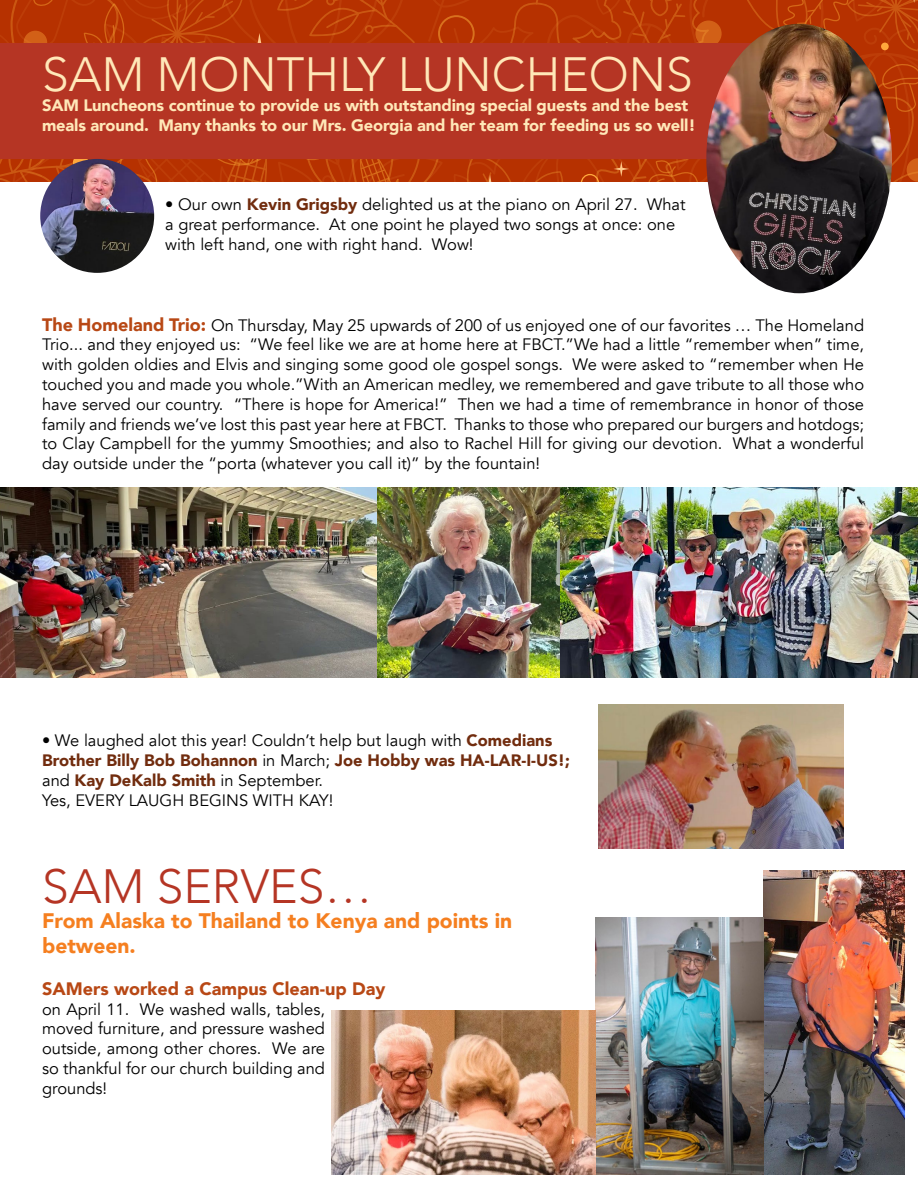
<style>
.page{position:relative;width:918px;height:1188px;background:#fff}
.page>*{position:absolute;margin:0;border:0;box-sizing:border-box;transform-origin:0 0}
.t1{font:300 48px "Avenir";color:#ffe8b8}
.t2{font:300 48px "Avenir";color:#b53524}
.t3{font:900 21px/25.2px "Avenir";color:#f57f20}
.t4{font:900 18px "Avenir";color:#b84815}
.t5{font:16.5px/19.8px "Avenir";color:#000}
.t6{font:900 16.5px/19.8px "Avenir";letter-spacing:-.01em;color:#ffe8b8}
.s1{font-weight:900;color:#712c0e}
.s2{font-weight:900;font-size:18px;color:#b84815}
</style>
<div class="page">
<svg style="left:0;top:0;width:918px;height:181px;background:#b93703"></svg>
<div style="left:0;top:43px;width:823px;height:116px;background:#b53524"></div>
<img style="left:706px;top:24px;width:186px;height:269px">
<img style="left:40px;top:159px;width:114px;height:114px;border-radius:57px">
<img style="left:0;top:488px;width:918px;height:190px">
<img style="left:599px;top:704px;width:244px;height:144px">
<img style="left:763px;top:870px;width:141px;height:304px">
<img style="left:595px;top:917px;width:168px;height:257px">
<img style="left:332px;top:1011px;width:263px;height:163px">
<h1 class="t1" style="left:42px;top:46px;width:652px">SAM MONTHLY LUNCHEONS</h1>
<p class="t6" style="left:42px;top:95px;width:655px">SAM Luncheons continue to provide us with outstanding special guests and the best meals around. Many thanks to our Mrs. Georgia and her team for feeding us so well!</p>
<p class="t5" style="left:165px;top:195px;width:522px">• Our own <span class="s1">Kevin Grigsby</span> delighted us at the piano on April 27. What a great performance. At one point he played two songs at once: one with left hand, one with right hand. Wow!</p>
<p class="t5" style="left:42px;top:315px;width:824px;text-align:justify"><span class="s2">The Homeland Trio:</span> On Thursday, May 25 upwards of 200 of us enjoyed one of our favorites … The Homeland Trio... and they enjoyed us: “We feel like we are at home here at FBCT.”We had a little “remember when” time, with golden oldies and Elvis and singing some good ole gospel songs. We were asked to “remember when He touched you and made you whole.”With an American medley, we remembered and gave tribute to all those who have served our country. “There is hope for America!” Then we had a time of remembrance in honor of those family and friends we’ve lost this past year here at FBCT. Thanks to those who prepared our burgers and hotdogs; to Clay Campbell for the yummy Smoothies; and also to Rachel Hill for giving our devotion. What a wonderful day outside under the “porta (whatever you call it)” by the fountain!</p>
<p class="t5" style="left:42px;top:731px;width:529px">• We laughed alot this year! Couldn’t help but laugh with <span class="s1">Comedians Brother Billy Bob Bohannon</span> in March; <span class="s1">Joe Hobby was HA-LAR-I-US!; </span>and <span class="s1">Kay DeKalb Smith</span> in September.<br>Yes, EVERY LAUGH BEGINS WITH KAY!</p>
<h1 class="t2" style="left:42px;top:858px;width:332px">SAM SERVES…</h1>
<p class="t3" style="left:42px;top:908px;width:472px">From Alaska to Thailand to Kenya and points in between.</p>
<p class="t4" style="left:42px;top:973px;width:345px">SAMers worked a Campus Clean-up Day</p>
<p class="t5" style="left:42px;top:999px;width:284px;text-align:justify">on April 11. We washed walls, tables, moved furniture, and pressure washed outside, among other chores. We are so thankful for our church building and grounds!</p>
</div>
